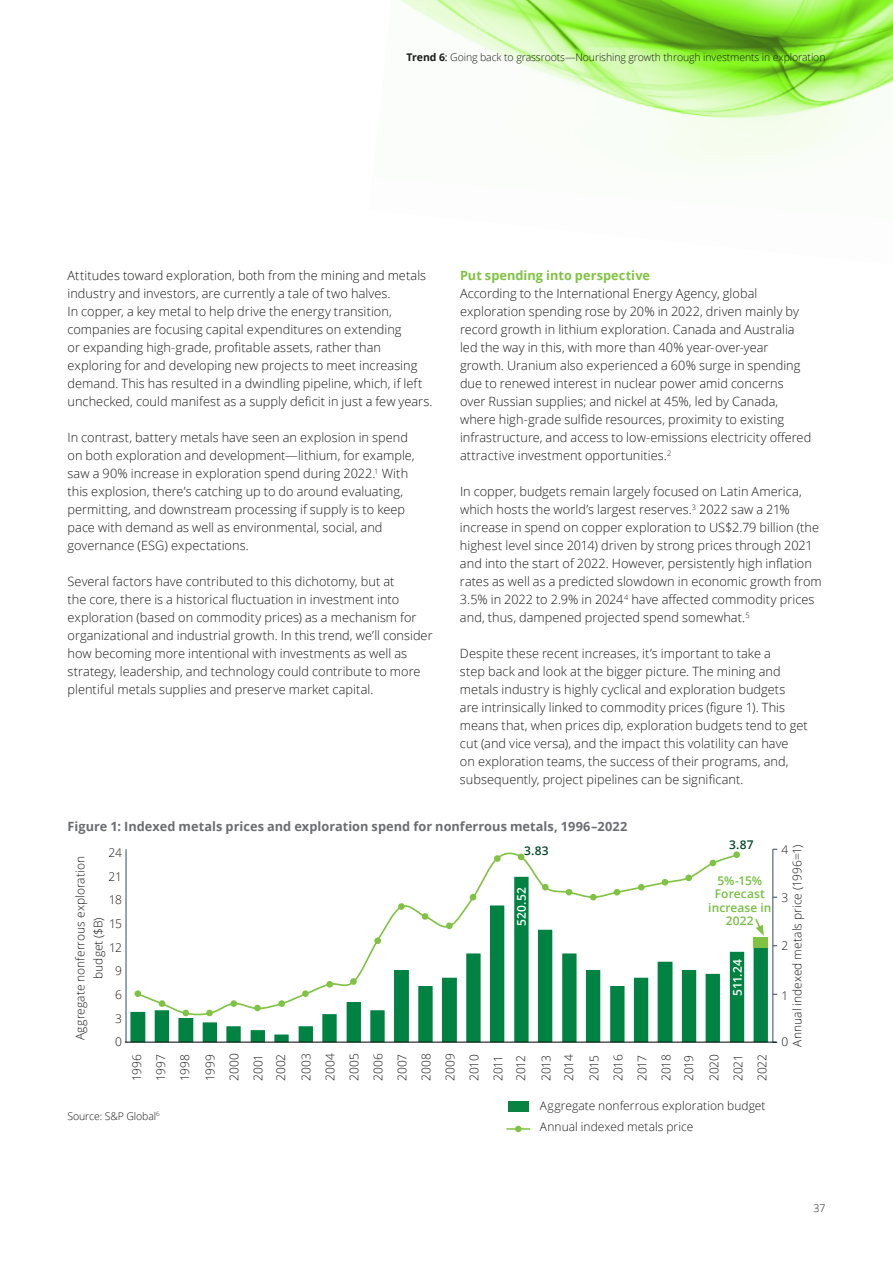
<style>
.page{position:relative;width:893px;height:1263px;background:#fff}
.page>*{position:absolute;margin:0;border:0;box-sizing:border-box;transform-origin:0 0}
.t1{font:300 12.75px/18px "Open Sans";letter-spacing:.005em;color:#191918}
.t2{font:700 12.75px "Open Sans";letter-spacing:.005em;color:#6b6d72}
.t3{font:700 12.75px "Open Sans";letter-spacing:.005em;color:#80c342}
.t4{font:300 12px/24px "Open Sans";letter-spacing:.005em;color:#191918}
.t5{font:600 12px/13.5px "Open Sans";letter-spacing:.005em;color:#76c043;text-align:center}
.t6{font:300 12px/22.5px "Open Sans";letter-spacing:-.015em;color:#191918}
.t7{font:600 12px "Open Sans";letter-spacing:.005em;color:#fff}
.t8{font:600 12px "Open Sans";color:#00492c}
.t9{font:300 10.5px "Open Sans";letter-spacing:-.01em;color:#191918}
.s1{font-weight:700}
.s2{font-weight:400}
</style>
<div class="page">
<img style="left:399px;top:0;width:494px;height:164px">
<svg style="left:130px;top:937px;width:638px;height:105px;fill:#018342"></svg>
<hr style="left:772px;top:849px;width:1px;height:193px;background:#374a63">
<hr style="left:126px;top:849px;width:1px;height:193px;background:#374a63">
<svg style="left:136px;top:851px;width:603px;height:166px"></svg>
<div style="left:134px;top:990px;width:7px;height:7px;border:2px solid #80c343;border-radius:50%"></div>
<div style="left:159px;top:1000px;width:6px;height:7px;border:2px solid #80c343;border-radius:50%"></div>
<div style="left:182px;top:1010px;width:7px;height:6px;border:2px solid #80c343;border-radius:50%"></div>
<div style="left:206px;top:1010px;width:7px;height:6px;border:2px solid #80c343;border-radius:50%"></div>
<div style="left:230px;top:1000px;width:7px;height:7px;border:2px solid #80c343;border-radius:50%"></div>
<div style="left:254px;top:1005px;width:7px;height:6px;border:2px solid #80c343;border-radius:50%"></div>
<div style="left:278px;top:1000px;width:7px;height:7px;border:2px solid #80c343;border-radius:50%"></div>
<div style="left:302px;top:990px;width:7px;height:7px;border:2px solid #80c343;border-radius:50%"></div>
<div style="left:326px;top:981px;width:7px;height:6px;border:2px solid #80c343;border-radius:50%"></div>
<div style="left:350px;top:978px;width:7px;height:7px;border:2px solid #80c343;border-radius:50%"></div>
<div style="left:374px;top:937px;width:7px;height:7px;border:2px solid #80c343;border-radius:50%"></div>
<div style="left:398px;top:903px;width:7px;height:7px;border:2px solid #80c343;border-radius:50%"></div>
<div style="left:422px;top:913px;width:6px;height:7px;border:2px solid #80c343;border-radius:50%"></div>
<div style="left:446px;top:922px;width:7px;height:7px;border:2px solid #80c343;border-radius:50%"></div>
<svg style="left:470px;top:894px;width:6px;height:6px"></svg>
<div style="left:494px;top:855px;width:7px;height:7px;border:2px solid #80c343;border-radius:50%"></div>
<div style="left:518px;top:853px;width:6px;height:7px;border:2px solid #80c343;border-radius:50%"></div>
<div style="left:542px;top:884px;width:7px;height:6px;border:2px solid #80c343;border-radius:50%"></div>
<svg style="left:566px;top:889px;width:6px;height:6px"></svg>
<div style="left:590px;top:894px;width:7px;height:6px;border:2px solid #80c343;border-radius:50%"></div>
<svg style="left:614px;top:889px;width:6px;height:6px"></svg>
<div style="left:638px;top:884px;width:7px;height:6px;border:2px solid #80c343;border-radius:50%"></div>
<svg style="left:662px;top:879px;width:6px;height:6px"></svg>
<div style="left:685px;top:874px;width:7px;height:7px;border:2px solid #80c343;border-radius:50%"></div>
<svg style="left:710px;top:860px;width:6px;height:6px"></svg>
<div style="left:733px;top:851px;width:7px;height:7px;border:2px solid #80c343;border-radius:50%"></div>
<hr style="left:125px;top:1042px;width:652px;height:1px;background:#000">
<div style="left:509px;top:1101px;width:20px;height:11px;background:#098342"></div>
<div style="left:515px;top:1126px;width:7px;height:6px;background:#7fc344;border-radius:50%"></div>
<hr style="left:506px;top:1128px;width:24px;height:2px;background:#80c342">
<div style="left:754px;top:937px;width:14px;height:10px;background:#80c342"></div>
<svg style="left:755px;top:919px;width:9px;height:17px"></svg>
<p class="t9" style="left:406px;top:50px;width:421px"><span class="s1">Trend 6</span><span class="s2">:</span> Going back to grassroots—Nourishing growth through investments in exploration</p>
<p class="t3" style="left:460px;top:266px;width:192px">Put spending into perspective</p>
<p class="t1" style="left:460px;top:284px;width:353px">According to the International Energy Agency, global exploration spending rose by 20% in 2022, driven mainly by record growth in lithium exploration. Canada and Australia led the way in this, with more than 40% year-over-year growth. Uranium also experienced a 60% surge in spending due to renewed interest in nuclear power amid concerns over Russian supplies; and nickel at 45%, led by Canada, where high-grade sulfide resources, proximity to existing infrastructure, and access to low-emissions electricity offered attractive investment opportunities.<sup>2</sup></p>
<p class="t1" style="left:460px;top:482px;width:363px">In copper, budgets remain largely focused on Latin America, which hosts the world’s largest reserves.<sup>3</sup> 2022 saw a 21% increase in spend on copper exploration to US$2.79 billion (the highest level since 2014) driven by strong prices through 2021 and into the start of 2022. However, persistently high inflation rates as well as a predicted slowdown in economic growth from 3.5% in 2022 to 2.9% in 2024<sup>4</sup> have affected commodity prices and, thus, dampened projected spend somewhat.<sup>5</sup></p>
<p class="t1" style="left:460px;top:644px;width:349px">Despite these recent increases, it’s important to take a<br>step back and look at the bigger picture. The mining and metals industry is highly cyclical and exploration budgets<br>are intrinsically linked to commodity prices (figure 1). This means that, when prices dip, exploration budgets tend to get cut (and vice versa), and the impact this volatility can have<br>on exploration teams, the success of their programs, and, subsequently, project pipelines can be significant.</p>
<p class="t2" style="left:68px;top:817px;width:561px">Figure 1: Indexed metals prices and exploration spend for nonferrous metals, 1996–2022</p>
<p class="t1" style="left:68px;top:266px;width:367px">Attitudes toward exploration, both from the mining and metals industry and investors, are currently a tale of two halves.<br>In copper, a key metal to help drive the energy transition, companies are focusing capital expenditures on extending<br>or expanding high-grade, profitable assets, rather than exploring for and developing new projects to meet increasing demand. This has resulted in a dwindling pipeline, which, if left unchecked, could manifest as a supply deficit in just a few years.</p>
<p class="t1" style="left:67px;top:428px;width:349px">In contrast, battery metals have seen an explosion in spend on both exploration and development—lithium, for example, saw a 90% increase in exploration spend during 2022.<sup>1</sup> With this explosion, there’s catching up to do around evaluating, permitting, and downstream processing if supply is to keep pace with demand as well as environmental, social, and governance (ESG) expectations.</p>
<p class="t1" style="left:67px;top:572px;width:367px">Several factors have contributed to this dichotomy, but at<br>the core, there is a historical fluctuation in investment into exploration (based on commodity prices) as a mechanism for organizational and industrial growth. In this trend, we’ll consider how becoming more intentional with investments as well as strategy, leadership, and technology could contribute to more plentiful metals supplies and preserve market capital.</p>
<p class="t8" style="left:729px;top:836px;width:26px">3.87</p>
<p class="t4" style="left:785px;top:1047px;width:204px;rotate:-90deg">Annual indexed metals price (1996=1)</p>
<p class="t4" style="left:781px;top:837px;width:8px">4</p>
<p class="t8" style="left:524px;top:842px;width:26px">3.83</p>
<p class="t7" style="left:513px;top:926px;width:40px;rotate:-90deg">520.52</p>
<p class="t4" style="left:109px;top:840px;width:15px">24</p>
<p class="t4" style="left:71px;top:1040px;width:186px;line-height:18px;text-align:center;rotate:-90deg">Aggregate nonferrous exploration budget ($B)</p>
<p class="t4" style="left:108px;top:864px;width:15px">21</p>
<p class="t5" style="left:708px;top:873px;width:65px">5%-15%<br>Forecast increase in<br>2022</p>
<p class="t4" style="left:781px;top:885px;width:8px">3</p>
<p class="t4" style="left:109px;top:888px;width:15px">18</p>
<p class="t4" style="left:109px;top:911px;width:14px">15</p>
<p class="t4" style="left:781px;top:933px;width:8px">2</p>
<p class="t4" style="left:109px;top:935px;width:14px">12</p>
<p class="t7" style="left:729px;top:996px;width:38px;rotate:-90deg">511.24</p>
<p class="t4" style="left:115px;top:959px;width:8px">9</p>
<p class="t4" style="left:115px;top:982px;width:8px">6</p>
<p class="t4" style="left:781px;top:983px;width:8px">1</p>
<p class="t4" style="left:115px;top:1006px;width:8px">3</p>
<p class="t4" style="left:115px;top:1029px;width:8px">0</p>
<p class="t4" style="left:781px;top:1029px;width:8px">0</p>
<p class="t4" style="left:124px;top:1081px;width:28px;rotate:-90deg">1996</p>
<p class="t4" style="left:318px;top:1081px;width:29px;rotate:-90deg">2004</p>
<p class="t4" style="left:508px;top:1081px;width:28px;rotate:-90deg">2012</p>
<p class="t4" style="left:148px;top:1081px;width:28px;rotate:-90deg">1997<br>1998</p>
<p class="t4" style="left:198px;top:1081px;width:29px;text-align:justify;rotate:-90deg">1999<br>2000<br>2001</p>
<p class="t4" style="left:268px;top:1081px;width:29px;line-height:25.5px;rotate:-90deg">2002<br>2003</p>
<p class="t4" style="left:342px;top:1081px;width:29px;text-align:justify;rotate:-90deg">2005<br>2006<br>2007<br>2008<br>2009<br>2010<br>2011</p>
<p class="t6" style="left:535px;top:1081px;width:28px;rotate:-90deg">2013<br>2014</p>
<p class="t4" style="left:582px;top:1081px;width:28px;text-align:justify;rotate:-90deg">2015<br>2016<br>2017<br>2018</p>
<p class="t4" style="left:676px;top:1081px;width:28px;line-height:25.5px;rotate:-90deg">2019<br>2020</p>
<p class="t6" style="left:726px;top:1081px;width:29px;line-height:24px;rotate:-90deg">2021<br>2022</p>
<p class="t9" style="left:68px;top:1109px;width:94px">Source: S&amp;P Global<sup>6</sup></p>
<p class="t4" style="left:540px;top:1093px;width:227px">Aggregate nonferrous exploration budget</p>
<p class="t4" style="left:540px;top:1114px;width:155px">Annual indexed metals price</p>
<p class="t9" style="left:814px;top:1201px;width:13px">37</p>
</div>
